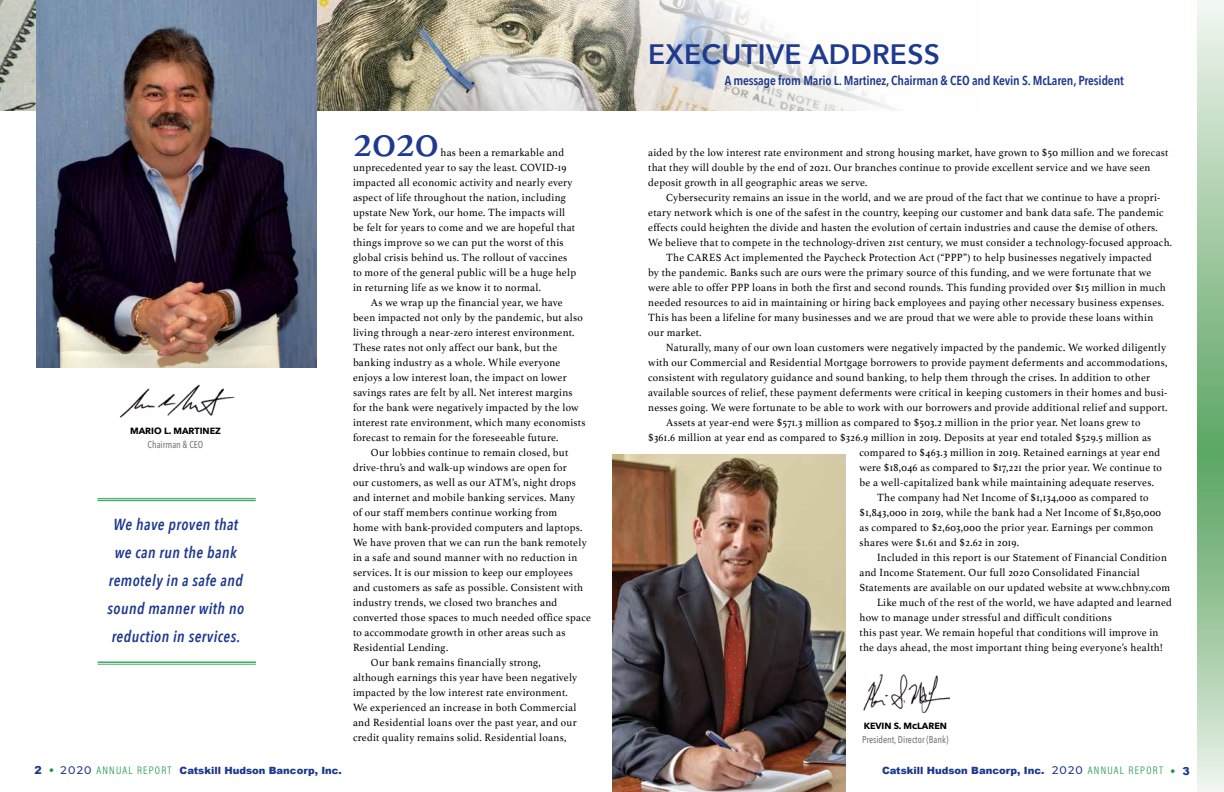
<style>
.page{position:relative;width:1224px;height:792px;background:#fff}
.page>*{position:absolute;margin:0;border:0;box-sizing:border-box;transform-origin:0 0}
.t1{font:45px "Athelas";color:#1e398d}
.t2{font:600 28px "Avenir Next";letter-spacing:.01em;color:#1e398d}
.t3{font:italic 600 16px/28px "Avenir Next Condensed";letter-spacing:.03em;color:#1e398d;text-align:center;scale:.95 1}
.t4{font:600 13px "Avenir Next Condensed";letter-spacing:-.01em;color:#1e398d}
.t5{font:11px/15px "Athelas";letter-spacing:.03em;color:#000;scale:.95 1}
.t6{font:11px "Athelas";letter-spacing:.03em;color:#000;scale:.94 1}
.t7{font:900 11px "Arial";color:#1e398d}
.t8{font:900 11px "Arial";color:#189644}
.t9{font:900 10px "Arial";color:#1e398d}
.t10{font:500 10px "Avenir Next Condensed";color:#797a7d;scale:.94 1}
.t11{font:700 9px "Avenir Next";letter-spacing:-.005em;color:#000}
.s1{color:#189644}
.s2{font-family:"Montserrat";font-weight:500;font-size:11px}
.s3{font-family:"Acumin Pro Cond";font-weight:300;font-size:11px;color:#189644}
.s4{color:#1e398d}
</style>
<div class="page">
<img style="left:0;top:0;width:895px;height:110px">
<img style="left:119px;top:384px;width:116px;height:34px">
<img style="left:36px;top:0;width:281px;height:367px">
<hr style="left:97px;top:500px;width:159px;height:1px;background:#189644">
<hr style="left:97px;top:498px;width:159px;height:1px;background:#189644">
<hr style="left:98px;top:661px;width:158px;height:2px;background:#189644">
<hr style="left:98px;top:664px;width:158px;height:1px;background:#189644">
<img style="left:612px;top:455px;width:234px;height:337px">
<img style="left:863px;top:674px;width:86px;height:39px">
<svg style="left:1197px;top:0;width:27px;height:792px;background:#a4cba6"></svg>
<p class="t11" style="left:130px;top:423px;width:92px">MARIO L. MARTINEZ</p>
<p class="t10" style="left:148px;top:439px;width:61px">Chairman &amp; CEO</p>
<h3 class="t3" style="left:108px;top:510px;width:145px">We have proven that we can run the bank remotely in a safe and sound manner with no reduction in services.</h3>
<h1 class="t1" style="left:353px;top:105px;width:87px">2020</h1>
<p class="t5" style="left:353px;top:144px;width:236px;text-indent:87px">has been a remarkable and unprecedented year to say the least. COVID-19 impacted all economic activity and nearly every aspect of life throughout the nation, including upstate New York, our home. The impacts will be felt for years to come and we are hopeful that things improve so we can put the worst of this global crisis behind us. The rollout of vaccines to more of the general public will be a huge help in returning life as we know it to normal.</p>
<p class="t5" style="left:371px;top:294px;width:203px">As we wrap up the financial year, we have</p>
<p class="t5" style="left:353px;top:309px;width:243px">been impacted not only by the pandemic, but also</p>
<p class="t5" style="left:353px;top:324px;width:235px">living through a near-zero interest environment.</p>
<p class="t5" style="left:353px;top:339px;width:217px">These rates not only affect our bank, but the</p>
<p class="t5" style="left:353px;top:354px;width:220px">banking industry as a whole. While everyone</p>
<p class="t5" style="left:353px;top:369px;width:226px">enjoys a low interest loan, the impact on lower</p>
<p class="t5" style="left:353px;top:384px;width:233px">savings rates are felt by all. Net interest margins</p>
<p class="t5" style="left:353px;top:399px;width:239px">for the bank were negatively impacted by the low</p>
<p class="t5" style="left:353px;top:414px;width:246px">interest rate environment, which many economists</p>
<p class="t5" style="left:353px;top:429px;width:218px">forecast to remain for the foreseeable future.</p>
<p class="t5" style="left:371px;top:444px;width:209px">Our lobbies continue to remain closed, but</p>
<p class="t5" style="left:353px;top:459px;width:227px">drive-thru’s and walk-up windows are open for</p>
<p class="t5" style="left:353px;top:474px;width:236px">our customers, as well as our ATM’s, night drops</p>
<p class="t5" style="left:353px;top:489px;width:235px">and internet and mobile banking services. Many</p>
<p class="t5" style="left:353px;top:504px;width:216px">of our staff members continue working from</p>
<p class="t5" style="left:353px;top:519px;width:243px">home with bank-provided computers and laptops.</p>
<p class="t5" style="left:353px;top:534px;width:248px">We have proven that we can run the bank remotely</p>
<p class="t5" style="left:353px;top:549px;width:238px">in a safe and sound manner with no reduction in</p>
<p class="t5" style="left:353px;top:564px;width:233px">services. It is our mission to keep our employees</p>
<p class="t5" style="left:353px;top:579px;width:244px">and customers as safe as possible. Consistent with</p>
<p class="t5" style="left:353px;top:594px;width:217px">industry trends, we closed two branches and</p>
<p class="t5" style="left:353px;top:609px;width:252px">converted those spaces to much needed office space</p>
<p class="t5" style="left:353px;top:624px;width:225px">to accommodate growth in other areas such as</p>
<p class="t5" style="left:353px;top:639px;width:102px">Residential Lending.</p>
<p class="t5" style="left:371px;top:654px;width:180px">Our bank remains financially strong,</p>
<p class="t5" style="left:353px;top:669px;width:238px">although earnings this year have been negatively</p>
<p class="t5" style="left:353px;top:684px;width:227px">impacted by the low interest rate environment.</p>
<p class="t5" style="left:353px;top:699px;width:237px">We experienced an increase in both Commercial</p>
<p class="t5" style="left:353px;top:714px;width:237px">and Residential loans over the past year, and our</p>
<p class="t5" style="left:353px;top:729px;width:226px">credit quality remains solid. Residential loans,</p>
<h2 class="t2" style="left:648px;top:30px;width:293px">EXECUTIVE ADDRESS</h2>
<p class="t4" style="left:725px;top:69px;width:400px">A message from Mario L. Martinez, Chairman &amp; CEO and Kevin S. McLaren, President</p>
<p class="t5" style="left:648px;top:145px;width:549px">aided by the low interest rate environment and strong housing market, have grown to $50 million and we forecast that they will double by the end of 2021. Our branches continue to provide excellent service and we have seen deposit growth in all geographic areas we serve.</p>
<p class="t5" style="left:666px;top:190px;width:522px">Cybersecurity remains an issue in the world, and we are proud of the fact that we continue to have a propri-</p>
<p class="t5" style="left:648px;top:205px;width:544px">etary network which is one of the safest in the country, keeping our customer and bank data safe. The pandemic</p>
<p class="t5" style="left:648px;top:220px;width:538px">effects could heighten the divide and hasten the evolution of certain industries and cause the demise of others.</p>
<p class="t6" style="left:648px;top:234px;width:559px">We believe that to compete in the technology-driven 21st century, we must consider a technology-focused approach.</p>
<p class="t5" style="left:666px;top:250px;width:513px">The CARES Act implemented the Paycheck Protection Act (“PPP”) to help businesses negatively impacted</p>
<p class="t5" style="left:648px;top:265px;width:531px">by the pandemic. Banks such are ours were the primary source of this funding, and we were fortunate that we</p>
<p class="t5" style="left:648px;top:280px;width:546px">were able to offer PPP loans in both the first and second rounds. This funding provided over $15 million in much</p>
<p class="t5" style="left:648px;top:295px;width:545px">needed resources to aid in maintaining or hiring back employees and paying other necessary business expenses.</p>
<p class="t5" style="left:648px;top:310px;width:533px">This has been a lifeline for many businesses and we are proud that we were able to provide these loans within</p>
<p class="t5" style="left:648px;top:325px;width:58px">our market.</p>
<p class="t5" style="left:666px;top:340px;width:528px">Naturally, many of our own loan customers were negatively impacted by the pandemic. We worked diligently</p>
<p class="t5" style="left:648px;top:355px;width:548px">with our Commercial and Residential Mortgage borrowers to provide payment deferments and accommodations,</p>
<p class="t5" style="left:648px;top:370px;width:530px">consistent with regulatory guidance and sound banking, to help them through the crises. In addition to other</p>
<p class="t5" style="left:648px;top:385px;width:548px">available sources of relief, these payment deferments were critical in keeping customers in their homes and busi-</p>
<p class="t5" style="left:648px;top:400px;width:548px">nesses going. We were fortunate to be able to work with our borrowers and provide additional relief and support.</p>
<p class="t5" style="left:666px;top:415px;width:501px">Assets at year-end were $571.3 million as compared to $503.2 million in the prior year. Net loans grew to</p>
<p class="t5" style="left:648px;top:430px;width:531px">$361.6 million at year end as compared to $326.9 million in 2019. Deposits at year end totaled $529.5 million as</p>
<p class="t5" style="left:860px;top:445px;width:318px">compared to $463.3 million in 2019. Retained earnings at year end</p>
<p class="t5" style="left:860px;top:460px;width:320px">were $18,046 as compared to $17,221 the prior year. We continue to</p>
<p class="t5" style="left:860px;top:475px;width:311px">be a well-capitalized bank while maintaining adequate reserves.</p>
<p class="t5" style="left:877px;top:490px;width:287px">The company had Net Income of $1,134,000 as compared to</p>
<p class="t5" style="left:860px;top:505px;width:319px">$1,843,000 in 2019, while the bank had a Net Income of $1,850,000</p>
<p class="t5" style="left:860px;top:520px;width:311px">as compared to $2,603,000 the prior year. Earnings per common</p>
<p class="t5" style="left:860px;top:535px;width:170px">shares were $1.61 and $2.62 in 2019.</p>
<p class="t5" style="left:877px;top:550px;width:307px">Included in this report is our Statement of Financial Condition</p>
<p class="t5" style="left:860px;top:565px;width:297px">and Income Statement. Our full 2020 Consolidated Financial</p>
<p class="t5" style="left:860px;top:580px;width:329px">Statements are available on our updated website at www.chbny.com</p>
<p class="t5" style="left:877px;top:595px;width:312px">Like much of the rest of the world, we have adapted and learned</p>
<p class="t5" style="left:860px;top:610px;width:267px">how to manage under stressful and difficult conditions</p>
<p class="t5" style="left:860px;top:625px;width:316px">this past year. We remain hopeful that conditions will improve in</p>
<p class="t5" style="left:860px;top:640px;width:321px">the days ahead, the most important thing being everyone’s health!</p>
<p class="t11" style="left:864px;top:718px;width:85px">KEVIN S. McLAREN</p>
<p class="t10" style="left:862px;top:733px;width:93px">President, Director (Bank)</p>
<p class="t7" style="left:35px;top:762px;width:21px">2 <span class="s1">•</span></p>
<p class="t9" style="left:61px;top:763px;width:283px"><span class="s2">2020</span> <span class="s3">ANNUAL REPORT</span> Catskill Hudson Bancorp, Inc.</p>
<p class="t9" style="left:882px;top:763px;width:282px">Catskill Hudson Bancorp, Inc. <span class="s2">2020</span> <span class="s3">ANNUAL REPORT</span></p>
<p class="t8" style="left:1170px;top:763px;width:21px">• <span class="s4">3</span></p>
</div>
